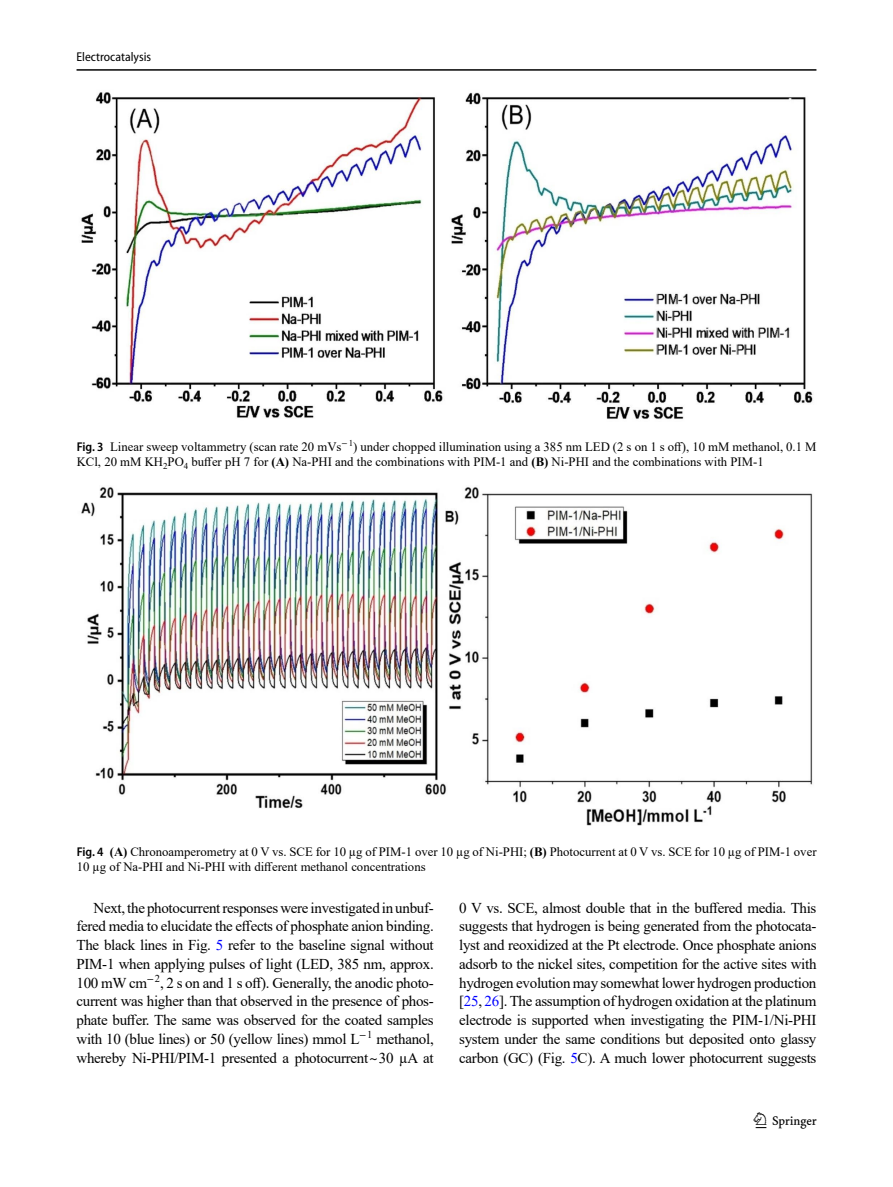
<style>
.page{position:relative;width:893px;height:1187px;background:#fff}
.page>*{position:absolute;margin:0;border:0;box-sizing:border-box;transform-origin:0 0}
.t1{font:22.5px "Springnew";color:#000}
.Body_Text_Indent{font:15px/18.8px "Times New Roman";letter-spacing:-.02em;color:#000;text-align:justify}
.Figure_Caption{font:12.75px/15px "Times New Roman";color:#000}
.t2{font:semi-condensed 12.75px "Myriad Pro";color:#000}
.s1{font-family:"Myriad Pro";font-weight:600;font-stretch:semi-condensed}
.s2{font-weight:700}
.s3{color:#00f}
.s4{font-family:"STIX"}
</style>
<div class="page">
<hr style="left:77px;top:69px;width:739px;height:2px;background:#000">
<img style="left:81px;top:487px;width:732px;height:339px">
<img style="left:81px;top:92px;width:732px;height:327px">
<p class="t2" style="left:77px;top:49px;width:76px">Electrocatalysis</p>
<p class="Figure_Caption" style="left:77px;top:439px;width:741px"><span class="s1">Fig. 3</span> Linear sweep voltammetry (scan rate 20 mVs<sup>−</sup><sup>1</sup>) under chopped illumination using a 385 nm LED (2 s on 1 s off), 10 mM methanol, 0.1 M<br>KCl, 20 mM KH<sub>2</sub>PO<sub>4</sub> buffer pH 7 for <span class="s2">(A)</span> Na-PHI and the combinations with PIM-1 and <span class="s2">(B)</span> Ni-PHI and the combinations with PIM-1</p>
<p class="Figure_Caption" style="left:77px;top:844px;width:741px"><span class="s1">Fig. 4</span> <span class="s2">(A)</span> Chronoamperometry at 0 V vs. SCE for 10 µg of PIM-1 over 10 µg of Ni-PHI; <span class="s2">(B)</span> Photocurrent at 0 V vs. SCE for 10 µg of PIM-1 over<br>10 µg of Na-PHI and Ni-PHI with different methanol concentrations</p>
<p class="Body_Text_Indent" style="left:77px;top:897px;width:359px;text-indent:17px">Next, the photocurrent responses were investigated in unbuf&shy;fered media to elucidate the effects of phosphate anion binding.<br>The black lines in Fig. <span class="s3">5</span> refer to the baseline signal without PIM-1 when applying pulses of light (LED, 385 nm, approx.<br>100 mW cm<sup>−</sup><sup>2</sup>, 2 s on and 1 s off). Generally, the anodic photo&shy;current was higher than that observed in the presence of phos&shy;phate buffer. The same was observed for the coated samples with 10 (blue lines) or 50 (yellow lines) mmol L<sup>−</sup><sup>1</sup> methanol, whereby Ni-PHI/PIM-1 presented a photocurrent<span class="s4">~</span>30 µA at</p>
<p class="Body_Text_Indent" style="left:459px;top:897px;width:359px">0 V vs. SCE, almost double that in the buffered media. This suggests that hydrogen is being generated from the photocata&shy;lyst and reoxidized at the Pt electrode. Once phosphate anions adsorb to the nickel sites, competition for the active sites with hydrogen evolution may somewhat lower hydrogen production [<span class="s3">25</span>, <span class="s3">26</span>]. The assumption of hydrogen oxidation at the platinum electrode is supported when investigating the PIM-1/Ni-PHI system under the same conditions but deposited onto glassy carbon (GC) (Fig. <span class="s3">5</span>C). A much lower photocurrent suggests</p>
<h1 class="t1" style="left:756px;top:1107px;width:63px">1 3</h1>
</div>
